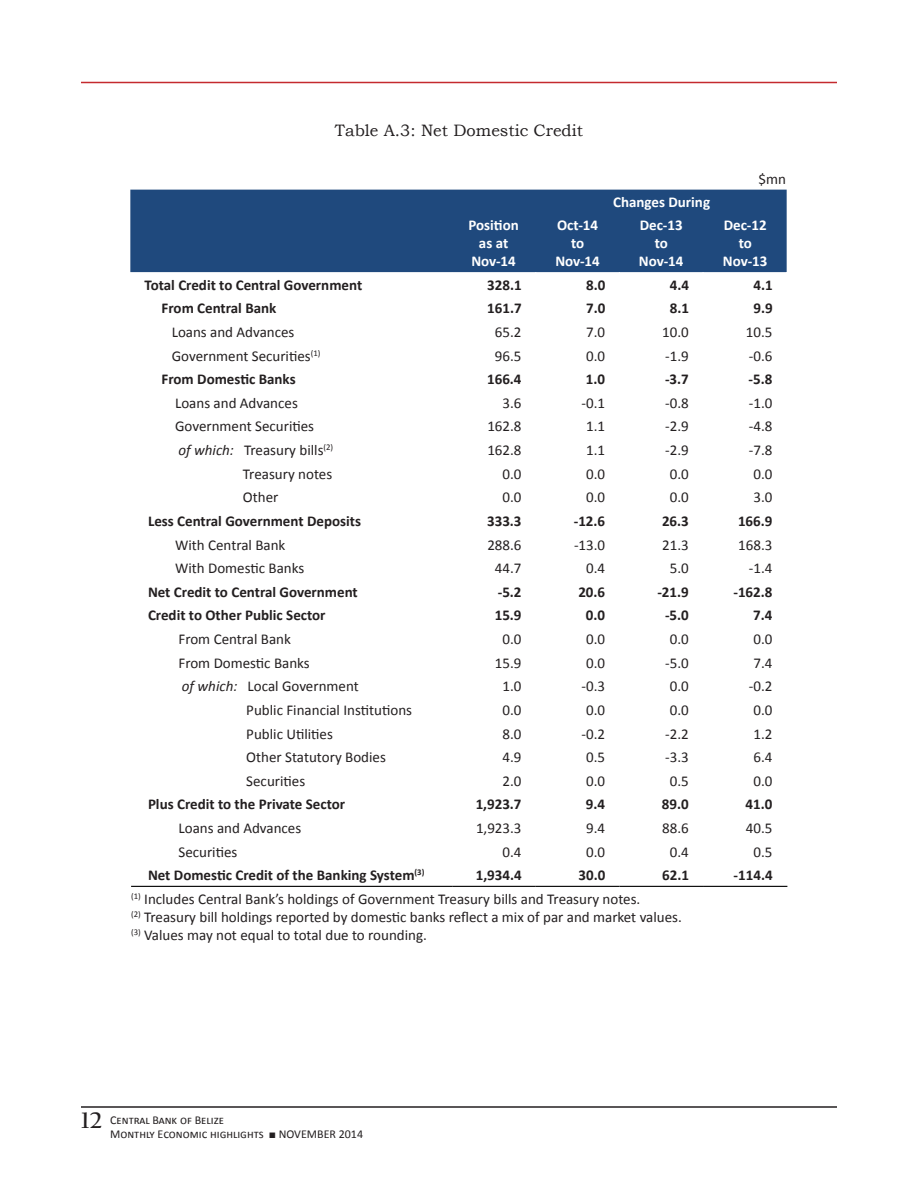
<style>
.page{position:relative;width:918px;height:1188px;background:#fff}
.page>*{position:absolute;margin:0;border:0;box-sizing:border-box;transform-origin:0 0}
.t1{font:700 24px "Californian FB";color:#231f20}
.t2{font:16.5px "Bookman Old Style";color:#231f20}
.t3{font:15px/18px "Calibri";color:#231f20}
.t4{font:700 15px "Calibri";color:#231f20}
.t5{font:700 15px/18px "Calibri";color:#fff;text-align:center}
.t6{font:12px/14.4px "Calibri";color:#231f20}
.s1{font-style:italic}
.s2{font-family:"Times New Roman"}
</style>
<div class="page">
<hr style="left:81px;top:1106px;width:756px;height:2px;background:#231f20">
<hr style="left:81px;top:82px;width:756px;height:1px;background:#c42a2e">
<div style="left:130px;top:190px;width:657px;height:82px;background:#1f497d"></div>
<hr style="left:131px;top:886px;width:321px;height:1px;background:#000">
<hr style="left:452px;top:886px;width:84px;height:1px;background:#000">
<hr style="left:536px;top:886px;width:83px;height:1px;background:#000">
<hr style="left:619px;top:886px;width:84px;height:1px;background:#000">
<hr style="left:703px;top:886px;width:84px;height:1px;background:#000">
<p class="t2" style="left:335px;top:119px;width:250px">Table A.3: Net Domestic Credit</p>
<p class="t5" style="left:613px;top:193px;width:99px">Changes During</p>
<p class="t3" style="left:758px;top:170px;width:29px">$mn</p>
<p class="t5" style="left:468px;top:216px;width:52px">Position as at<br>Nov-14</p>
<p class="t5" style="left:555px;top:216px;width:46px">Oct-14 to<br>Nov-14</p>
<p class="t5" style="left:639px;top:216px;width:46px">Dec-13 to<br>Nov-14</p>
<p class="t5" style="left:723px;top:216px;width:46px">Dec-12 to<br>Nov-13</p>
<p class="t4" style="left:145px;top:275px;width:219px">Total Credit to Central Government</p>
<p class="t4" style="left:487px;top:275px;width:36px">328.1</p>
<p class="t4" style="left:586px;top:275px;width:21px">8.0</p>
<p class="t4" style="left:670px;top:275px;width:21px">4.4</p>
<p class="t4" style="left:753px;top:275px;width:21px">4.1</p>
<p class="t4" style="left:162px;top:299px;width:116px">From Central Bank</p>
<p class="t4" style="left:487px;top:299px;width:36px">161.7</p>
<p class="t4" style="left:586px;top:299px;width:21px">7.0</p>
<p class="t4" style="left:670px;top:299px;width:21px">8.1</p>
<p class="t4" style="left:753px;top:299px;width:21px">9.9</p>
<p class="t3" style="left:172px;top:323px;width:124px">Loans and Advances</p>
<p class="t3" style="left:495px;top:323px;width:28px">65.2</p>
<p class="t3" style="left:586px;top:323px;width:20px">7.0</p>
<p class="t3" style="left:662px;top:323px;width:28px">10.0</p>
<p class="t3" style="left:746px;top:323px;width:28px">10.5</p>
<p class="t3" style="left:172px;top:347px;width:150px">Government Securities<sup>(1)</sup></p>
<p class="t3" style="left:495px;top:347px;width:28px">96.5</p>
<p class="t3" style="left:586px;top:347px;width:20px">0.0</p>
<p class="t3" style="left:665px;top:347px;width:25px">-1.9</p>
<p class="t3" style="left:749px;top:347px;width:25px">-0.6</p>
<p class="t4" style="left:162px;top:370px;width:136px">From Domestic Banks</p>
<p class="t4" style="left:487px;top:370px;width:36px">166.4</p>
<p class="t4" style="left:586px;top:370px;width:21px">1.0</p>
<p class="t4" style="left:665px;top:370px;width:25px">-3.7</p>
<p class="t4" style="left:749px;top:370px;width:25px">-5.8</p>
<p class="t3" style="left:175px;top:394px;width:124px">Loans and Advances</p>
<p class="t3" style="left:503px;top:394px;width:20px">3.6</p>
<p class="t3" style="left:582px;top:394px;width:25px">-0.1</p>
<p class="t3" style="left:665px;top:394px;width:25px">-0.8</p>
<p class="t3" style="left:749px;top:394px;width:25px">-1.0</p>
<p class="t3" style="left:175px;top:418px;width:141px">Government Securities</p>
<p class="t3" style="left:487px;top:418px;width:36px">162.8</p>
<p class="t3" style="left:586px;top:418px;width:20px">1.1</p>
<p class="t3" style="left:665px;top:418px;width:25px">-2.9</p>
<p class="t3" style="left:749px;top:418px;width:25px">-4.8</p>
<p class="t3" style="left:179px;top:441px;width:156px"><span class="s1">of which:</span> Treasury bills<sup>(2)</sup></p>
<p class="t3" style="left:487px;top:441px;width:36px">162.8</p>
<p class="t3" style="left:586px;top:441px;width:20px">1.1</p>
<p class="t3" style="left:665px;top:441px;width:25px">-2.9</p>
<p class="t3" style="left:749px;top:441px;width:25px">-7.8</p>
<p class="t3" style="left:243px;top:465px;width:91px">Treasury notes</p>
<p class="t3" style="left:503px;top:465px;width:20px">0.0</p>
<p class="t3" style="left:586px;top:465px;width:20px">0.0</p>
<p class="t3" style="left:670px;top:465px;width:20px">0.0</p>
<p class="t3" style="left:753px;top:465px;width:20px">0.0</p>
<p class="t3" style="left:243px;top:488px;width:37px">Other</p>
<p class="t3" style="left:503px;top:488px;width:20px">0.0</p>
<p class="t3" style="left:586px;top:488px;width:20px">0.0</p>
<p class="t3" style="left:670px;top:488px;width:20px">0.0</p>
<p class="t3" style="left:753px;top:488px;width:20px">3.0</p>
<p class="t4" style="left:148px;top:511px;width:215px">Less Central Government Deposits</p>
<p class="t4" style="left:487px;top:511px;width:36px">333.3</p>
<p class="t4" style="left:574px;top:511px;width:33px">-12.6</p>
<p class="t4" style="left:662px;top:511px;width:28px">26.3</p>
<p class="t4" style="left:738px;top:511px;width:36px">166.9</p>
<p class="t3" style="left:175px;top:536px;width:112px">With Central Bank</p>
<p class="t3" style="left:487px;top:536px;width:36px">288.6</p>
<p class="t3" style="left:574px;top:536px;width:33px">-13.0</p>
<p class="t3" style="left:662px;top:536px;width:28px">21.3</p>
<p class="t3" style="left:738px;top:536px;width:36px">168.3</p>
<p class="t3" style="left:175px;top:559px;width:131px">With Domestic Banks</p>
<p class="t3" style="left:495px;top:559px;width:28px">44.7</p>
<p class="t3" style="left:586px;top:559px;width:20px">0.4</p>
<p class="t3" style="left:670px;top:559px;width:20px">5.0</p>
<p class="t3" style="left:749px;top:559px;width:25px">-1.4</p>
<p class="t4" style="left:148px;top:582px;width:211px">Net Credit to Central Government</p>
<p class="t4" style="left:498px;top:582px;width:25px">-5.2</p>
<p class="t4" style="left:578px;top:582px;width:28px">20.6</p>
<p class="t4" style="left:657px;top:582px;width:33px">-21.9</p>
<p class="t4" style="left:733px;top:582px;width:41px">-162.8</p>
<p class="t4" style="left:148px;top:606px;width:179px">Credit to Other Public Sector</p>
<p class="t4" style="left:495px;top:606px;width:28px">15.9</p>
<p class="t4" style="left:586px;top:606px;width:21px">0.0</p>
<p class="t4" style="left:665px;top:606px;width:25px">-5.0</p>
<p class="t4" style="left:753px;top:606px;width:21px">7.4</p>
<p class="t3" style="left:179px;top:630px;width:114px">From Central Bank</p>
<p class="t3" style="left:503px;top:630px;width:20px">0.0</p>
<p class="t3" style="left:586px;top:630px;width:20px">0.0</p>
<p class="t3" style="left:670px;top:630px;width:20px">0.0</p>
<p class="t3" style="left:753px;top:630px;width:20px">0.0</p>
<p class="t3" style="left:179px;top:654px;width:133px">From Domestic Banks</p>
<p class="t3" style="left:495px;top:654px;width:28px">15.9</p>
<p class="t3" style="left:586px;top:654px;width:20px">0.0</p>
<p class="t3" style="left:665px;top:654px;width:25px">-5.0</p>
<p class="t3" style="left:753px;top:654px;width:20px">7.4</p>
<p class="t3" style="left:182px;top:677px;width:178px"><span class="s1">of which:</span> Local Government</p>
<p class="t3" style="left:503px;top:677px;width:20px">1.0</p>
<p class="t3" style="left:582px;top:677px;width:25px">-0.3</p>
<p class="t3" style="left:670px;top:677px;width:20px">0.0</p>
<p class="t3" style="left:749px;top:677px;width:25px">-0.2</p>
<p class="t3" style="left:246px;top:701px;width:167px">Public Financial Institutions</p>
<p class="t3" style="left:503px;top:701px;width:20px">0.0</p>
<p class="t3" style="left:586px;top:701px;width:20px">0.0</p>
<p class="t3" style="left:670px;top:701px;width:20px">0.0</p>
<p class="t3" style="left:753px;top:701px;width:20px">0.0</p>
<p class="t3" style="left:246px;top:725px;width:88px">Public Utilities</p>
<p class="t3" style="left:503px;top:725px;width:20px">8.0</p>
<p class="t3" style="left:582px;top:725px;width:25px">-0.2</p>
<p class="t3" style="left:665px;top:725px;width:25px">-2.2</p>
<p class="t3" style="left:753px;top:725px;width:20px">1.2</p>
<p class="t3" style="left:246px;top:748px;width:141px">Other Statutory Bodies</p>
<p class="t3" style="left:503px;top:748px;width:20px">4.9</p>
<p class="t3" style="left:586px;top:748px;width:20px">0.5</p>
<p class="t3" style="left:665px;top:748px;width:25px">-3.3</p>
<p class="t3" style="left:753px;top:748px;width:20px">6.4</p>
<p class="t3" style="left:246px;top:772px;width:60px">Securities</p>
<p class="t3" style="left:503px;top:772px;width:20px">2.0</p>
<p class="t3" style="left:586px;top:772px;width:20px">0.0</p>
<p class="t3" style="left:670px;top:772px;width:20px">0.5</p>
<p class="t3" style="left:753px;top:772px;width:20px">0.0</p>
<p class="t4" style="left:148px;top:795px;width:199px">Plus Credit to the Private Sector</p>
<p class="t4" style="left:476px;top:795px;width:47px">1,923.7</p>
<p class="t4" style="left:586px;top:795px;width:21px">9.4</p>
<p class="t4" style="left:662px;top:795px;width:28px">89.0</p>
<p class="t4" style="left:746px;top:795px;width:28px">41.0</p>
<p class="t3" style="left:179px;top:819px;width:124px">Loans and Advances</p>
<p class="t3" style="left:476px;top:819px;width:47px">1,923.3</p>
<p class="t3" style="left:586px;top:819px;width:20px">9.4</p>
<p class="t3" style="left:662px;top:819px;width:28px">88.6</p>
<p class="t3" style="left:746px;top:819px;width:28px">40.5</p>
<p class="t3" style="left:179px;top:843px;width:60px">Securities</p>
<p class="t3" style="left:503px;top:843px;width:20px">0.4</p>
<p class="t3" style="left:586px;top:843px;width:20px">0.0</p>
<p class="t3" style="left:670px;top:843px;width:20px">0.4</p>
<p class="t3" style="left:753px;top:843px;width:20px">0.5</p>
<p class="t4" style="left:148px;top:866px;width:278px">Net Domestic Credit of the Banking System<sup>(3)</sup></p>
<p class="t4" style="left:476px;top:866px;width:47px">1,934.4</p>
<p class="t4" style="left:579px;top:866px;width:28px">30.0</p>
<p class="t4" style="left:662px;top:866px;width:28px">62.1</p>
<p class="t4" style="left:734px;top:866px;width:41px">-114.4</p>
<p class="t3" style="left:131px;top:890px;width:552px"><sup>(1)</sup> Includes Central Bank’s holdings of Government Treasury bills and Treasury notes.<br><sup>(2)</sup> Treasury bill holdings reported by domestic banks reflect a mix of par and market values. <sup>(3)</sup> Values may not equal to total due to rounding.</p>
<h1 class="t1" style="left:81px;top:1106px;width:23px">12</h1>
<p class="t6" style="left:110px;top:1112px;width:254px">Central Bank of Belize<br>Monthly Economic highlights <span class="s2">■</span> NOVEMBER 2014</p>
</div>
